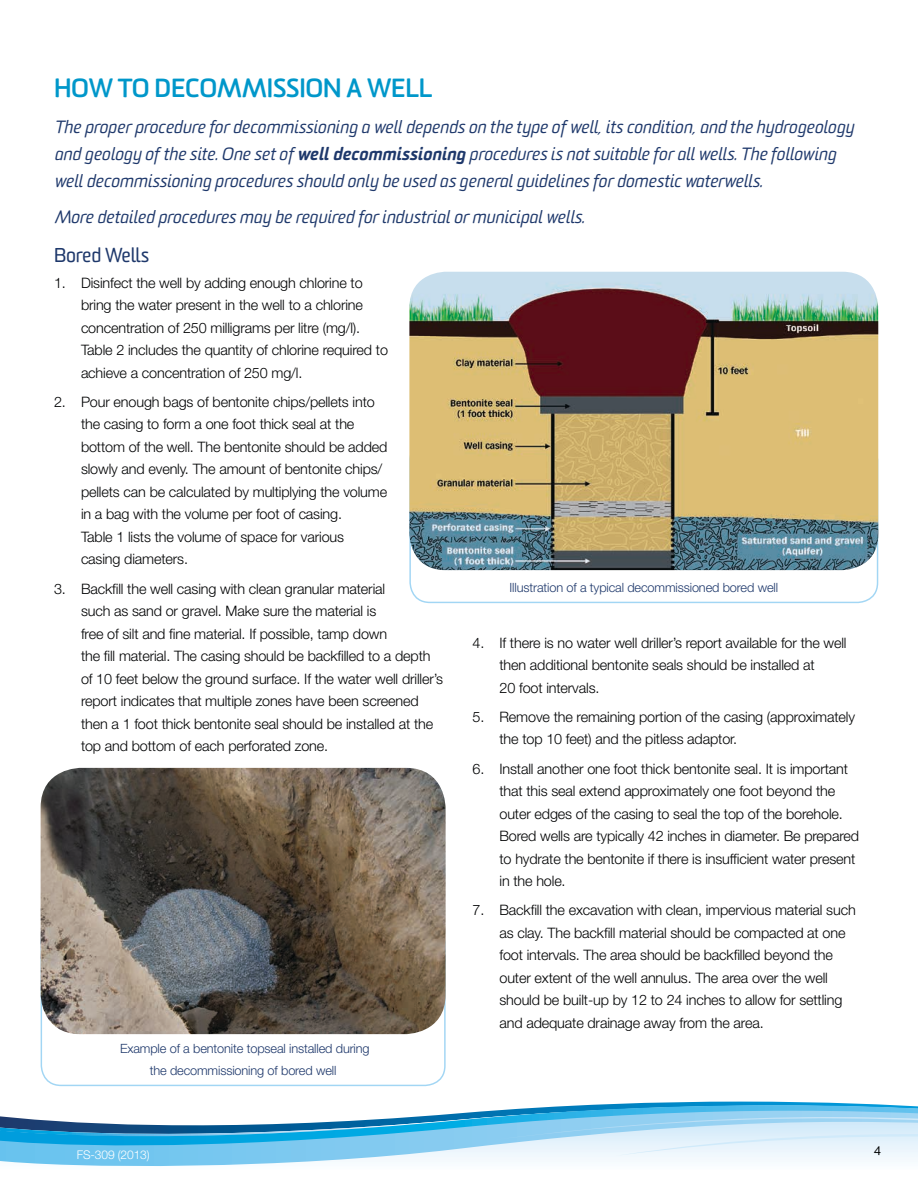
<style>
.page{position:relative;width:918px;height:1188px;background:#fff}
.page>*{position:absolute;margin:0;border:0;box-sizing:border-box;transform-origin:0 0}
.t1{font:700 25.5px "Sommet Rounded";letter-spacing:-.01em;color:#0097ca}
.t2{font:19.5px "Sommet Rounded";letter-spacing:-.01em;color:#1e386b}
.t3{font:italic 17.25px/27px "Sommet Rounded";color:#1e386b}
.t4{font:300 14.4px/22.5px "Helvetica Neue LT Std";letter-spacing:-.01em;color:#010203}
.t5{font:300 12.75px/22.5px "Helvetica Neue LT Std";letter-spacing:-.01em;color:#1e386b;text-align:center}
.t6{font:300 12px "Helvetica Neue LT Std";letter-spacing:-.01em;color:#fff}
.t7{font:12px "Sommet Rounded";color:#010203}
.s1{font-weight:900}
</style>
<div class="page">
<svg style="left:0;top:1156px;width:918px;height:11px"></svg>
<svg style="left:0;top:1103px;width:918px;height:53px"></svg>
<img style="left:409px;top:272px;width:469px;height:298px">
<img style="left:41px;top:768px;width:405px;height:266px">
<h1 class="t1" style="left:54px;top:71px;width:380px">HOW TO DECOMMISSION A WELL</h1>
<p class="t3" style="left:54px;top:114px;width:801px">The proper procedure for decommissioning a well depends on the type of well, its condition, and the hydrogeology and geology of the site. One set of <span class="s1">well decommissioning</span> procedures is not suitable for all wells. The following well decommissioning procedures should only be used as general guidelines for domestic waterwells.</p>
<p class="t3" style="left:54px;top:204px;width:532px">More detailed procedures may be required for industrial or municipal wells.</p>
<h2 class="t2" style="left:54px;top:242px;width:97px">Bored Wells</h2>
<p class="t4" style="left:81px;top:271px;width:309px;text-indent:-27px">1. Disinfect the well by adding enough chlorine to bring the water present in the well to a chlorine concentration of 250 milligrams per litre (mg/l).<br>Table 2 includes the quantity of chlorine required to achieve a concentration of 250 mg/l.</p>
<p class="t4" style="left:81px;top:390px;width:308px;text-indent:-27px">2. Pour enough bags of bentonite chips/pellets into the casing to form a one foot thick seal at the bottom of the well. The bentonite should be added slowly and evenly. The amount of bentonite chips/ pellets can be calculated by multiplying the volume in a bag with the volume per foot of casing.<br>Table 1 lists the volume of space for various<br>casing diameters.</p>
<p class="t4" style="left:81px;top:577px;width:363px;text-indent:-27px">3. Backfill the well casing with clean granular material<br>such as sand or gravel. Make sure the material is<br>free of silt and fine material. If possible, tamp down<br>the fill material. The casing should be backfilled to a depth of 10 feet below the ground surface. If the water well driller’s report indicates that multiple zones have been screened then a 1 foot thick bentonite seal should be installed at the top and bottom of each perforated zone.</p>
<p class="t5" style="left:510px;top:576px;width:270px">Illustration of a typical decommissioned bored well</p>
<p class="t4" style="left:499px;top:631px;width:349px;text-indent:-27px">4. If there is no water well driller’s report available for the well then additional bentonite seals should be installed at<br>20 foot intervals.</p>
<p class="t4" style="left:500px;top:705px;width:357px;text-indent:-27px">5. Remove the remaining portion of the casing (approximately the top 10 feet) and the pitless adaptor.</p>
<p class="t4" style="left:500px;top:757px;width:361px;text-indent:-27px">6. Install another one foot thick bentonite seal. It is important that this seal extend approximately one foot beyond the outer edges of the casing to seal the top of the borehole.<br>Bored wells are typically 42 inches in diameter. Be prepared to hydrate the bentonite if there is insufficient water present in the hole.</p>
<p class="t4" style="left:500px;top:899px;width:358px;text-indent:-27px">7. Backfill the excavation with clean, impervious material such as clay. The backfill material should be compacted at one foot intervals. The area should be backfilled beyond the outer extent of the well annulus. The area over the well should be built-up by 12 to 24 inches to allow for settling and adequate drainage away from the area.</p>
<p class="t5" style="left:120px;top:1037px;width:251px">Example of a bentonite topseal installed during the decommissioning of bored well</p>
<p class="t6" style="left:77px;top:1147px;width:74px">FS-309 (2013)</p>
<p class="t7" style="left:874px;top:1143px;width:8px">4</p>
</div>
